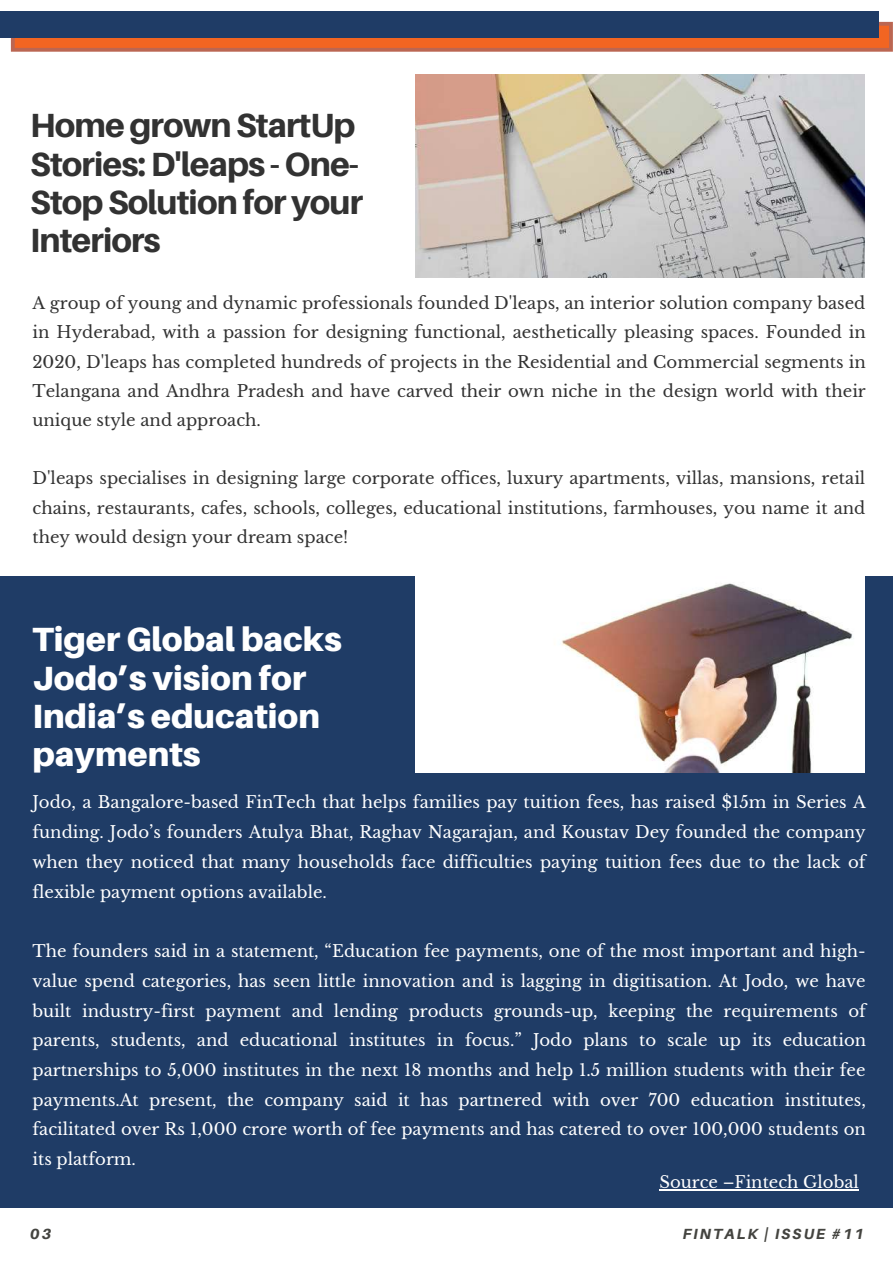
<style>
.page{position:relative;width:893px;height:1264px;background:#fff}
.page>*{position:absolute;margin:0;border:0;box-sizing:border-box;transform-origin:0 0}
.t1{font:900 33.6px/38.2px "Aileron";color:#fff}
.t2{font:800 33.45px/38.2px "Aileron";letter-spacing:-.025em;color:#323232}
.t3{font:16.5px/29.7px "Libre Baskerville";color:#fff;text-align:justify}
.t4{font:16.5px/29.2px "Libre Baskerville";color:#323232;text-align:justify}
.t5{font:italic 800 14.7px "Aileron";letter-spacing:.14em;color:#444440}
</style>
<div class="page">
<div style="left:0;top:576px;width:892px;height:630px;background:#1f3c66"></div>
<svg style="left:11px;top:22px;width:881px;height:30px;background:#d56537"></svg>
<div style="left:0;top:11px;width:878px;height:26px;background:#1f3c66"></div>
<img style="left:415px;top:576px;width:449px;height:197px">
<img style="left:415px;top:74px;width:449px;height:204px">
<hr style="left:659px;top:1189px;width:199px;height:1px;background:#fff">
<h2 class="t2" style="left:30px;top:106px;width:334px">Home grown StartUp<br>Stories: D'leaps - One-<br>Stop Solution for your<br>Interiors</h2>
<p class="t4" style="left:32px;top:289px;width:834px">A group of young and dynamic professionals founded D'leaps, an interior solution company based in Hyderabad, with a passion for designing functional, aesthetically pleasing spaces. Founded in 2020, D'leaps has completed hundreds of projects in the Residential and Commercial segments in Telangana and Andhra Pradesh and have carved their own niche in the design world with their unique style and approach.</p>
<p class="t4" style="left:32px;top:464px;width:834px">D'leaps specialises in designing large corporate offices, luxury apartments, villas, mansions, retail chains, restaurants, cafes, schools, colleges, educational institutions, farmhouses, you name it and they would design your dream space!</p>
<h1 class="t1" style="left:32px;top:619px;width:311px">Tiger Global backs<br>Jodo’s vision for<br>India’s education payments</h1>
<p class="t3" style="left:32px;top:787px;width:834px">Jodo, a Bangalore-based FinTech that helps families pay tuition fees, has raised $15m in Series A funding. Jodo’s founders Atulya Bhat, Raghav Nagarajan, and Koustav Dey founded the company when they noticed that many households face difficulties paying tuition fees due to the lack of flexible payment options available.</p>
<p class="t3" style="left:32px;top:936px;width:835px">The founders said in a statement, “Education fee payments, one of the most important and high&shy;value spend categories, has seen little innovation and is lagging in digitisation. At Jodo, we have built industry-first payment and lending products grounds-up, keeping the requirements of parents, students, and educational institutes in focus.” Jodo plans to scale up its education partnerships to 5,000 institutes in the next 18 months and help 1.5 million students with their fee payments.At present, the company said it has partnered with over 700 education institutes, facilitated over Rs 1,000 crore worth of fee payments and has catered to over 100,000 students on its platform.</p>
<p class="t3" style="left:659px;top:1167px;width:201px">Source –Fintech Global</p>
<p class="t5" style="left:30px;top:1224px;width:22px">03</p>
<p class="t5" style="left:682px;top:1224px;width:183px">FINTALK | ISSUE #11</p>
</div>
